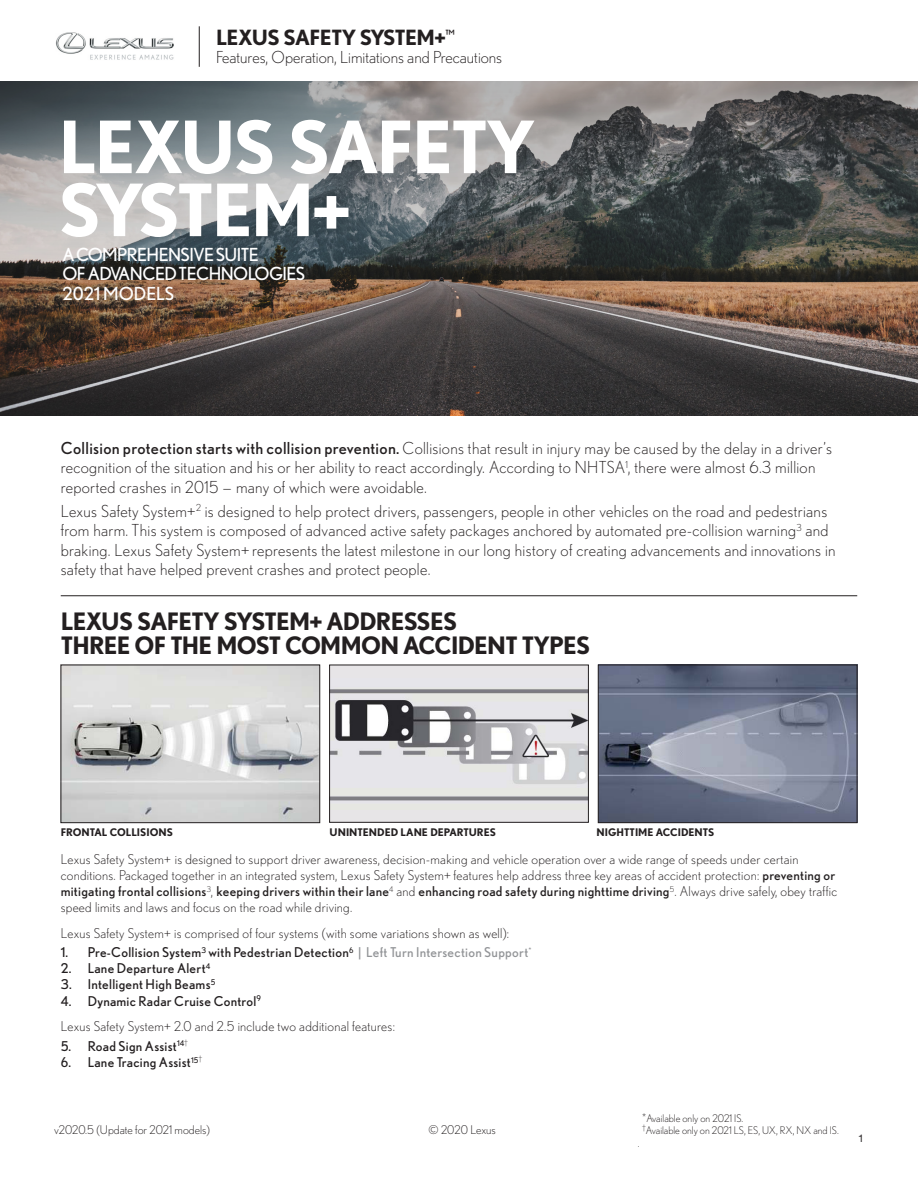
<style>
.page{position:relative;width:918px;height:1188px;background:#fff}
.page>*{position:absolute;margin:0;border:0;box-sizing:border-box;transform-origin:0 0}
.ParaStyle06-Leading{font:700 72px/63px "Nobel";letter-spacing:-.03em;color:#fff}
.ParaStyle04-Leading{font:700 24px "Nobel";letter-spacing:-.03em;color:#231f20}
.ParaStyle01-Leading{font:700 24px "Nobel";letter-spacing:-.03em;color:#231f20}
.t1{font:700 21px "Nobel";letter-spacing:-.025em;color:#231f20}
.ParaStyle07-Leading{font:18px/19.5px "Nobel";letter-spacing:-.03em;color:#fff}
.ParaStyle01-Leading-2{font:300 16.5px/19.5px "Nobel";letter-spacing:.02em;color:#231f20}
.ParaStyle04-Leading-2{font:300 16.5px/19.5px "Nobel";letter-spacing:.02em;color:#231f20}
.ParaStyle01-Leading-3{font:300 16.5px "Nobel";color:#231f20}
.ParaStyle01-Leading-4{font:300 13.5px/16.2px "Nobel";letter-spacing:.02em;color:#231f20}
.ParaStyle01-Leading-5{font:13.5px "Nobel";letter-spacing:.02em;color:#231f20}
.ParaStyle03-Leading{font:300 13.5px "Nobel";letter-spacing:.02em;color:#231f20}
.ParaStyle03-Leading-2{font:13.5px "Nobel";letter-spacing:.02em;color:#231f20}
.ParaStyle05-Leading{font:300 12px "Nobel";color:#231f20}
.ParaStyle01-Leading-6{font:300 10.5px "Nobel";color:#231f20}
.ParaStyle05-Leading-2{font:700 10.5px "Nobel";color:#231f20}
.ParaStyle01-Leading-7{font:10.5px "Helvetica Neue LT Std";color:#231f20}
.s1{font-weight:400}
.s2{color:#939598}
</style>
<div class="page">
<svg style="left:0;top:81px;width:918px;height:335px;background:#605c59"></svg>
<hr style="left:199px;top:26px;width:1px;height:41px;background:#231f20">
<img style="left:56px;top:32px;width:118px;height:28px">
<svg style="left:60px;top:595px;width:798px;height:228px"></svg>
<h3 class="t1" style="left:216px;top:25px;width:240px">LEXUS SAFETY SYSTEM+<sup>™</sup></h3>
<p class="ParaStyle01-Leading-3" style="left:216px;top:48px;width:288px">Features, Operation, Limitations and Precautions</p>
<p class="ParaStyle06-Leading" style="left:59px;top:114px;width:478px">LEXUS SAFETY<br>SYSTEM+</p>
<p class="ParaStyle07-Leading" style="left:62px;top:244px;width:244px">A COMPREHENSIVE SUITE<br>OF ADVANCED TECHNOLOGIES<br>2021 MODELS</p>
<p class="ParaStyle04-Leading-2" style="left:61px;top:438px;width:773px"><span class="s1">Collision protection starts with collision prevention.</span> Collisions that result in injury may be caused by the delay in a driver’s recognition of the situation and his or her ability to react accordingly. According to NHTSA<sup>1</sup>, there were almost 6.3 million</p>
<p class="ParaStyle01-Leading-2" style="left:61px;top:477px;width:368px">reported crashes in 2015 — many of which were avoidable.</p>
<p class="ParaStyle01-Leading-2" style="left:61px;top:501px;width:776px">Lexus Safety System+<sup>2</sup> is designed to help protect drivers, passengers, people in other vehicles on the road and pedestrians from harm. This system is composed of advanced active safety packages anchored by automated pre-collision warning<sup>3</sup> and braking. Lexus Safety System+ represents the latest milestone in our long history of creating advancements and innovations in safety that have helped prevent crashes and protect people.</p>
<p class="ParaStyle01-Leading" style="left:61px;top:607px;width:398px">LEXUS SAFETY SYSTEM+ ADDRESSES</p>
<p class="ParaStyle04-Leading" style="left:61px;top:631px;width:531px">THREE OF THE MOST COMMON ACCIDENT TYPES</p>
<p class="ParaStyle05-Leading-2" style="left:61px;top:826px;width:114px">FRONTAL COLLISIONS</p>
<p class="ParaStyle05-Leading-2" style="left:330px;top:826px;width:168px">UNINTENDED LANE DEPARTURES</p>
<p class="ParaStyle05-Leading-2" style="left:597px;top:826px;width:119px">NIGHTTIME ACCIDENTS</p>
<p class="ParaStyle01-Leading-4" style="left:61px;top:851px;width:778px">Lexus Safety System+ is designed to support driver awareness, decision-making and vehicle operation over a wide range of speeds under certain conditions. Packaged together in an integrated system, Lexus Safety System+ features help address three key areas of accident protection: <span class="s1">preventing or mitigating frontal collisions</span><sup>3</sup>, <span class="s1">keeping drivers within their lane</span><sup>4</sup> and <span class="s1">enhancing road safety during nighttime driving</span><sup>5</sup>. Always drive safely, obey traffic speed limits and laws and focus on the road while driving.</p>
<p class="ParaStyle03-Leading" style="left:61px;top:925px;width:450px">Lexus Safety System+ is comprised of four systems (with some variations shown as well):</p>
<p class="ParaStyle01-Leading-5" style="left:61px;top:944px;width:472px">1. Pre-Collision System<sup>3</sup> with Pedestrian Detection<sup>6</sup> <span class="s2">| Left Turn Intersection Support</span><sup>*</sup></p>
<p class="ParaStyle01-Leading-5" style="left:61px;top:961px;width:151px">2. Lane Departure Alert<sup>4</sup></p>
<p class="ParaStyle01-Leading-5" style="left:61px;top:977px;width:156px">3. Intelligent High Beams<sup>5</sup></p>
<p class="ParaStyle01-Leading-5" style="left:61px;top:993px;width:202px">4. Dynamic Radar Cruise Control<sup>9</sup></p>
<p class="ParaStyle03-Leading" style="left:61px;top:1019px;width:336px">Lexus Safety System+ 2.0 and 2.5 include two additional features:</p>
<p class="ParaStyle03-Leading-2" style="left:61px;top:1038px;width:129px">5. Road Sign Assist<sup>14</sup><sup>†</sup></p>
<p class="ParaStyle01-Leading-5" style="left:61px;top:1055px;width:143px">6. Lane Tracing Assist<sup>15</sup><sup>†</sup></p>
<p class="ParaStyle05-Leading" style="left:54px;top:1123px;width:157px">v2020.5 (Update for 2021 models)</p>
<p class="ParaStyle05-Leading" style="left:429px;top:1123px;width:69px">© 2020 Lexus</p>
<p class="ParaStyle01-Leading-6" style="left:642px;top:1112px;width:103px">*Available only on 2021 IS.</p>
<p class="ParaStyle01-Leading-6" style="left:642px;top:1124px;width:198px"><sup>†</sup>Available only on 2021 LS, ES, UX, RX, NX and IS.</p>
<p class="ParaStyle01-Leading-6" style="left:638px;top:1137px;width:3px">.</p>
<p class="ParaStyle01-Leading-7" style="left:858px;top:1132px;width:7px">1</p>
</div>
